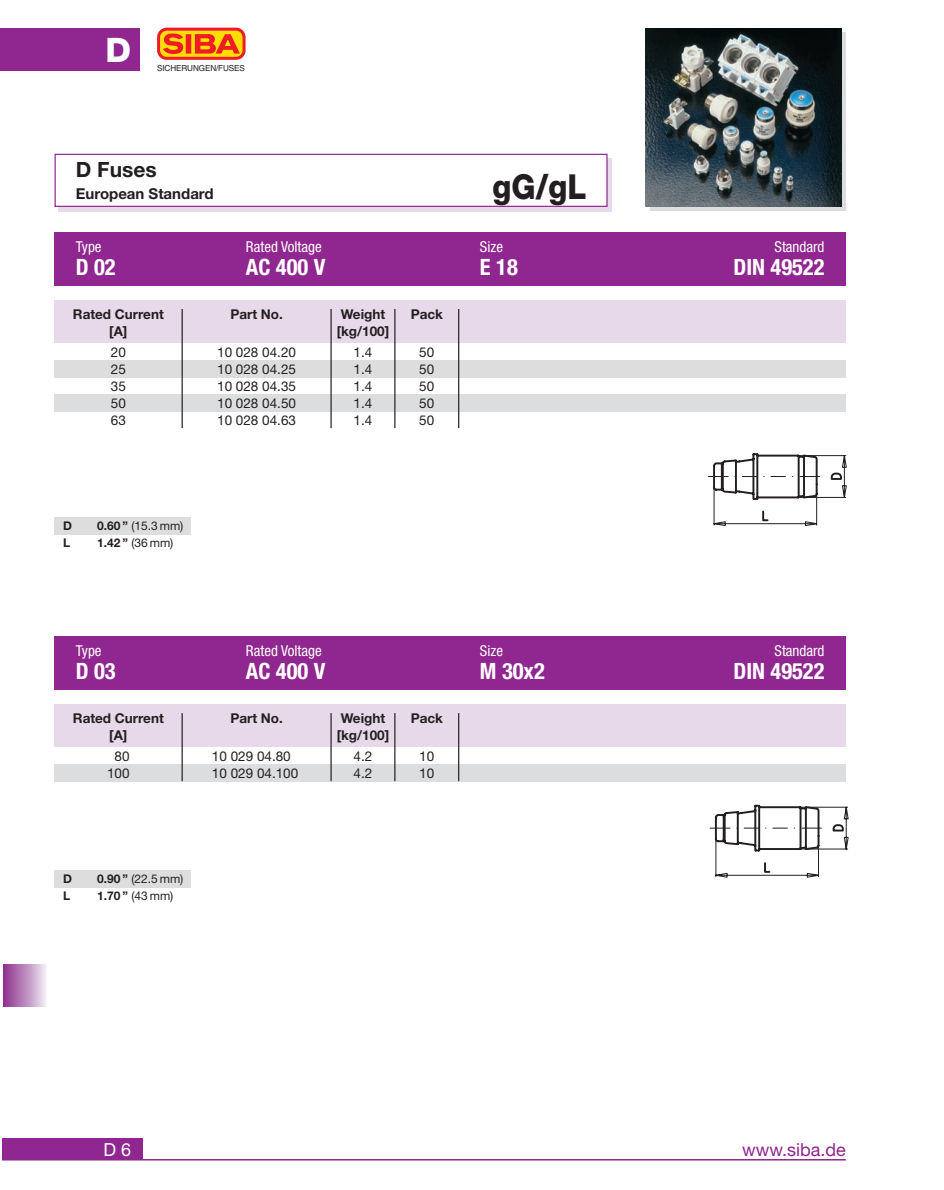
<style>
.page{position:relative;width:944px;height:1190px;background:#fff}
.page>*{position:absolute;margin:0;border:0;box-sizing:border-box;transform-origin:0 0}
.t1{font:800 34.5px "Helvetica Neue";color:#231f20;scale:.9 1}
.t2{font:800 33.75px "Helvetica Neue";color:#fff}
.t3{font:700 condensed 22.5px "Helvetica Neue";color:#fff}
.t4{font:700 21px "Helvetica Neue";color:#231f20}
.t5{font:18px "Helvetica Neue";color:#90268f}
.t6{font:18px "Helvetica Neue";color:#fff}
.t7{font:condensed 15px "Helvetica Neue";color:#fff}
.t8{font:700 15px "Helvetica Neue";color:#231f20}
.t9{font:13.5px "Helvetica Neue";color:#231f20}
.t10{font:700 13.5px "Helvetica Neue";color:#231f20}
.t11{font:12px "Helvetica Neue";color:#231f20}
.t12{font:700 12px "Helvetica Neue";color:#231f20}
.t13{font:8.25px "Helvetica";letter-spacing:-.01em;color:#231f20}
.s1{font-weight:700}
</style>
<div class="page">
<div style="left:0;top:28px;width:140px;height:43px;background:#90268f"></div>
<div style="left:2px;top:1138px;width:140px;height:21px;background:#90268f"></div>
<hr style="left:2px;top:1159px;width:843px;height:1px;background:#90268f">
<img style="left:157px;top:27px;width:89px;height:33px">
<div style="left:650px;top:33px;width:195px;height:178px;background:linear-gradient(to right,#dcdddf,#dcdddf)"></div>
<img style="left:646px;top:28px;width:195px;height:179px">
<div style="left:55px;top:300px;width:790px;height:43px;background:#e7d8ea"></div>
<div style="left:55px;top:360px;width:790px;height:17px;background:#dcdddf"></div>
<div style="left:55px;top:394px;width:790px;height:17px;background:#dcdddf"></div>
<div style="left:55px;top:232px;width:790px;height:54px;background:#90268f"></div>
<hr style="left:181px;top:309px;width:2px;height:119px;background:#231f20">
<hr style="left:330px;top:309px;width:2px;height:119px;background:#231f20">
<hr style="left:394px;top:309px;width:1px;height:119px;background:#231f20">
<hr style="left:458px;top:309px;width:1px;height:119px;background:#231f20">
<svg style="left:708px;top:453px;width:139px;height:74px"></svg>
<div style="left:55px;top:517px;width:136px;height:17px;background:#dcdddf"></div>
<div style="left:59px;top:158px;width:553px;height:53px;background:#e7d8ea"></div>
<div style="left:55px;top:154px;width:552px;height:52px;background:#fff"></div>
<div style="left:55px;top:154px;width:552px;height:53px;border:1px solid #90268f"></div>
<div style="left:55px;top:704px;width:790px;height:43px;background:#e7d8ea"></div>
<div style="left:55px;top:764px;width:790px;height:17px;background:#dcdddf"></div>
<div style="left:55px;top:636px;width:790px;height:53px;background:#90268f"></div>
<hr style="left:181px;top:713px;width:2px;height:68px;background:#231f20">
<hr style="left:330px;top:713px;width:1px;height:68px;background:#231f20">
<hr style="left:394px;top:713px;width:1px;height:68px;background:#231f20">
<hr style="left:458px;top:713px;width:1px;height:68px;background:#231f20">
<svg style="left:710px;top:804px;width:139px;height:74px"></svg>
<div style="left:55px;top:870px;width:136px;height:17px;background:#dcdddf"></div>
<div style="left:3px;top:964px;width:43px;height:42px;background:linear-gradient(to right,#8d2e8c,#ede7f1)"></div>
<h2 class="t2" style="left:105px;top:38px;width:27px">D</h2>
<p class="t13" style="left:157px;top:65px;width:89px">SICHERUNGEN/FUSES</p>
<h3 class="t4" style="left:76px;top:162px;width:82px">D Fuses</h3>
<p class="t8" style="left:76px;top:188px;width:139px">European Standard</p>
<h1 class="t1" style="left:492px;top:174px;width:106px">gG/gL</h1>
<p class="t7" style="left:76px;top:241px;width:27px">Type</p>
<p class="t7" style="left:246px;top:241px;width:77px">Rated Voltage</p>
<p class="t7" style="left:480px;top:241px;width:25px">Size</p>
<p class="t7" style="left:774px;top:241px;width:51px">Standard</p>
<h3 class="t3" style="left:76px;top:259px;width:41px">D 02</h3>
<h3 class="t3" style="left:246px;top:259px;width:81px">AC 400 V</h3>
<h3 class="t3" style="left:480px;top:259px;width:39px">E 18</h3>
<h3 class="t3" style="left:733px;top:259px;width:93px">DIN 49522</h3>
<p class="t10" style="left:73px;top:309px;width:92px">Rated Current</p>
<p class="t10" style="left:230px;top:309px;width:54px">Part No.</p>
<p class="t10" style="left:341px;top:309px;width:46px">Weight</p>
<p class="t10" style="left:410px;top:309px;width:34px">Pack</p>
<p class="t10" style="left:109px;top:326px;width:20px">[A]</p>
<p class="t10" style="left:337px;top:326px;width:54px">[kg/100]</p>
<p class="t9" style="left:111px;top:347px;width:17px">20</p>
<p class="t9" style="left:217px;top:347px;width:80px">10 028 04.20</p>
<p class="t9" style="left:353px;top:347px;width:20px">1.4</p>
<p class="t9" style="left:419px;top:347px;width:17px">50</p>
<p class="t9" style="left:111px;top:364px;width:17px">25</p>
<p class="t9" style="left:217px;top:364px;width:80px">10 028 04.25</p>
<p class="t9" style="left:353px;top:364px;width:20px">1.4</p>
<p class="t9" style="left:419px;top:364px;width:17px">50</p>
<p class="t9" style="left:111px;top:381px;width:17px">35</p>
<p class="t9" style="left:217px;top:381px;width:80px">10 028 04.35</p>
<p class="t9" style="left:353px;top:381px;width:20px">1.4</p>
<p class="t9" style="left:419px;top:381px;width:17px">50</p>
<p class="t9" style="left:111px;top:398px;width:17px">50</p>
<p class="t9" style="left:217px;top:398px;width:80px">10 028 04.50</p>
<p class="t9" style="left:353px;top:398px;width:20px">1.4</p>
<p class="t9" style="left:419px;top:398px;width:17px">50</p>
<p class="t9" style="left:111px;top:415px;width:17px">63</p>
<p class="t9" style="left:217px;top:415px;width:80px">10 028 04.63</p>
<p class="t9" style="left:353px;top:415px;width:20px">1.4</p>
<p class="t9" style="left:419px;top:415px;width:17px">50</p>
<p class="t12" style="left:63px;top:521px;width:10px">D</p>
<p class="t11" style="left:97px;top:521px;width:88px"><span class="s1">0.60 ”</span> (15.3 mm)</p>
<p class="t12" style="left:63px;top:538px;width:9px">L</p>
<p class="t11" style="left:97px;top:538px;width:78px"><span class="s1">1.42 ”</span> (36 mm)</p>
<p class="t7" style="left:76px;top:645px;width:27px">Type</p>
<p class="t7" style="left:246px;top:645px;width:77px">Rated Voltage</p>
<p class="t7" style="left:480px;top:645px;width:25px">Size</p>
<p class="t7" style="left:774px;top:645px;width:51px">Standard</p>
<h3 class="t3" style="left:76px;top:663px;width:41px">D 03</h3>
<h3 class="t3" style="left:246px;top:663px;width:81px">AC 400 V</h3>
<h3 class="t3" style="left:480px;top:663px;width:66px">M 30x2</h3>
<h3 class="t3" style="left:733px;top:663px;width:93px">DIN 49522</h3>
<p class="t10" style="left:73px;top:713px;width:92px">Rated Current</p>
<p class="t10" style="left:230px;top:713px;width:54px">Part No.</p>
<p class="t10" style="left:341px;top:713px;width:46px">Weight</p>
<p class="t10" style="left:410px;top:713px;width:34px">Pack</p>
<p class="t10" style="left:109px;top:730px;width:20px">[A]</p>
<p class="t10" style="left:337px;top:730px;width:54px">[kg/100]</p>
<p class="t9" style="left:115px;top:751px;width:17px">80</p>
<p class="t9" style="left:212px;top:751px;width:80px">10 029 04.80</p>
<p class="t9" style="left:353px;top:751px;width:20px">4.2</p>
<p class="t9" style="left:419px;top:751px;width:17px">10</p>
<p class="t9" style="left:107px;top:768px;width:24px">100</p>
<p class="t9" style="left:212px;top:768px;width:88px">10 029 04.100</p>
<p class="t9" style="left:353px;top:768px;width:20px">4.2</p>
<p class="t9" style="left:419px;top:768px;width:17px">10</p>
<p class="t12" style="left:63px;top:874px;width:10px">D</p>
<p class="t11" style="left:97px;top:874px;width:88px"><span class="s1">0.90 ”</span> (22.5 mm)</p>
<p class="t12" style="left:63px;top:891px;width:9px">L</p>
<p class="t11" style="left:97px;top:891px;width:78px"><span class="s1">1.70 ”</span> (43 mm)</p>
<h3 class="t6" style="left:103px;top:1142px;width:29px">D 6</h3>
<h3 class="t5" style="left:742px;top:1142px;width:105px">www.siba.de</h3>
</div>
